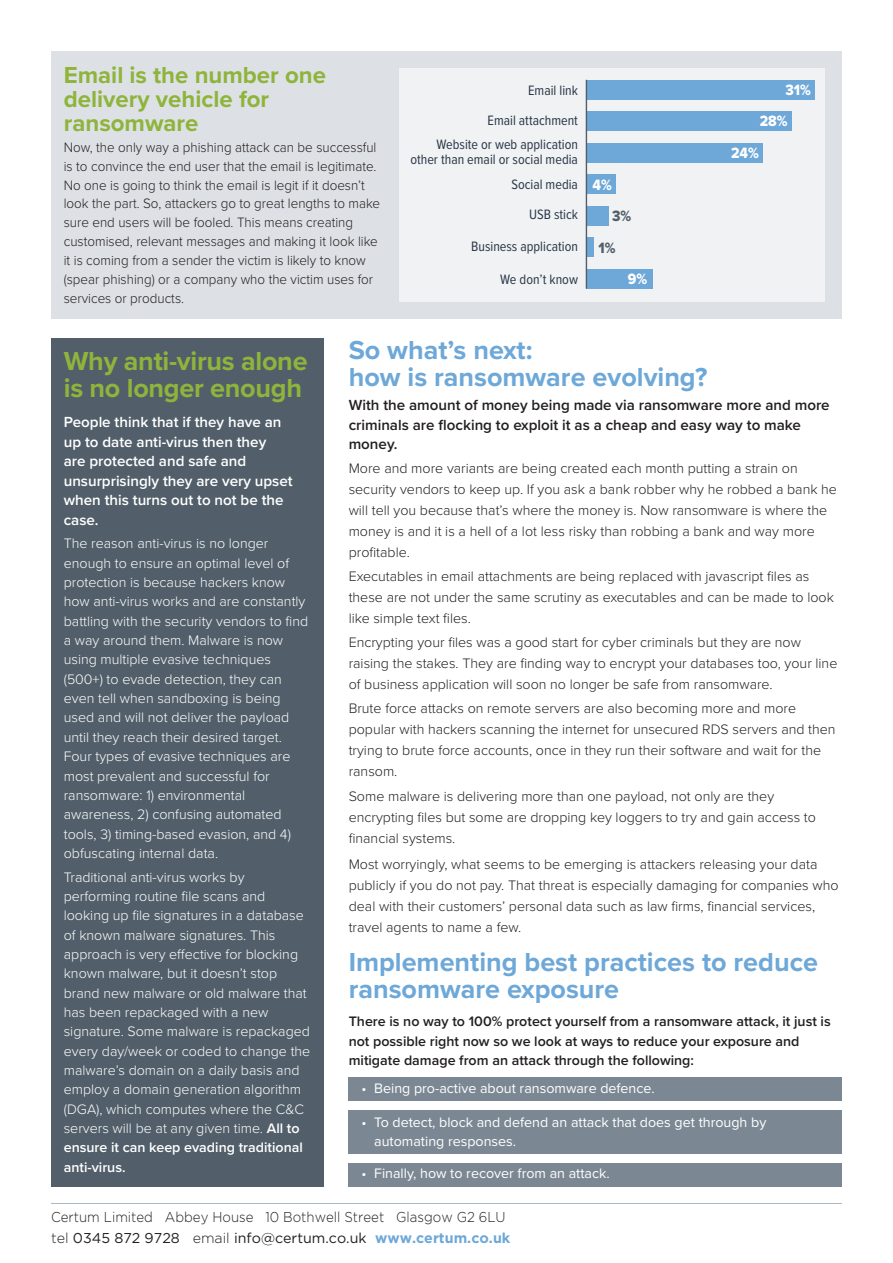
<style>
.page{position:relative;width:893px;height:1263px;background:#fff}
.page>*{position:absolute;margin:0;border:0;box-sizing:border-box;transform-origin:0 0}
.t1{font:700 27px/26.4px "Proxima Nova";color:#6da8d8}
.t2{font:700 27px/27px "Proxima Nova";letter-spacing:-.01em;color:#8eb43b}
.t3{font:700 24px/24px "Proxima Nova";color:#8eb43b}
.t4{font:15.45px/31.8px "Proxima Nova Extrabld";color:#fff;scale:.9 1}
.t5{font:15.45px/32px "Proxima Nova Extrabld";color:#525f6a;scale:.9 1}
.t6{font:600 15.15px/19.5px "Proxima Nova";color:#fff}
.t7{font:600 15.15px/19.5px "Proxima Nova";color:#231f20}
.t8{font:300 14.25px/21px "Proxima Nova";color:#231f20}
.t9{font:300 14.25px/19.4px "Proxima Nova";color:#fff}
.t10{font:600 14.25px/19.5px "Proxima Nova";color:#231f20}
.t11{font:14.25px/19.5px "Proxima Nova";color:#fff}
.t12{font:300 14.25px/20.4px "Gotham";color:#231f20;scale:.93 1}
.t13{font:300 14.1px/18.9px "Proxima Nova";color:#231f20;scale:.95 1}
.t14{font:14.1px/29.5px "Proxima Nova Cond";color:#2c3747;text-align:right}
.s1{font-weight:600}
.s2{font-weight:400}
.s3{font-weight:700;color:#6da8d8}
</style>
<div class="page">
<div style="left:349px;top:1077px;width:493px;height:24px;background:#7b8893"></div>
<div style="left:349px;top:1110px;width:493px;height:44px;background:#7b8893"></div>
<div style="left:349px;top:1163px;width:493px;height:23px;background:#7b8893"></div>
<div style="left:51px;top:338px;width:272px;height:848px;background:#525f6a"></div>
<div style="left:51px;top:51px;width:791px;height:268px;background:#dde1e5"></div>
<div style="left:400px;top:68px;width:425px;height:234px;background:#f0f2f4"></div>
<div style="left:586px;top:269px;width:66px;height:20px;background:#6ea8d8"></div>
<svg style="left:587px;top:237px;width:7px;height:20px"></svg>
<div style="left:586px;top:206px;width:22px;height:19px;background:#6ea8d8"></div>
<div style="left:586px;top:174px;width:30px;height:20px;background:#6ea8d8"></div>
<div style="left:586px;top:143px;width:177px;height:19px;background:#6ea8d8"></div>
<div style="left:586px;top:111px;width:206px;height:20px;background:#6ea8d8"></div>
<div style="left:586px;top:80px;width:228px;height:19px;background:#6ea8d8"></div>
<hr style="left:586px;top:80px;width:1px;height:209px;background:#525f6a">
<hr style="left:51px;top:1203px;width:791px;height:1px;background:#acb6be">
<h2 class="t3" style="left:64px;top:65px;width:264px">Email is the number one delivery vehicle for ransomware</h2>
<p class="t13" style="left:64px;top:139px;width:334px">Now, the only way a phishing attack can be successful is to convince the end user that the email is legitimate.<br>No one is going to think the email is legit if it doesn’t look the part. So, attackers go to great lengths to make sure end users will be fooled. This means creating customised, relevant messages and making it look like it is coming from a sender the victim is likely to know (spear phishing) or a company who the victim uses for services or products.</p>
<p class="t14" style="left:488px;top:75px;width:92px">Email link<br>Email attachment</p>
<p class="t14" style="left:410px;top:136px;width:169px;line-height:15.5px">Website or web application other than email or social media</p>
<p class="t14" style="left:511px;top:169px;width:68px;line-height:30.3px">Social media<br>USB stick</p>
<p class="t14" style="left:471px;top:232px;width:108px">Business application</p>
<p class="t14" style="left:500px;top:264px;width:79px">We don’t know</p>
<p class="t4" style="left:592px;top:169px;width:23px">4%</p>
<p class="t5" style="left:599px;top:200px;width:38px;text-indent:13px">3%<br>1%</p>
<p class="t4" style="left:628px;top:263px;width:23px">9%</p>
<p class="t4" style="left:760px;top:74px;width:58px;text-indent:26px">31%<br>28%</p>
<p class="t4" style="left:731px;top:137px;width:32px">24%</p>
<h1 class="t2" style="left:64px;top:350px;width:245px">Why anti-virus alone is no longer enough</h1>
<p class="t6" style="left:64px;top:414px;width:230px">People think that if they have an up to date anti-virus then they<br>are protected and safe and unsurprisingly they are very upset when this turns out to not be the case.</p>
<p class="t9" style="left:64px;top:535px;width:246px">The reason anti-virus is no longer enough to ensure an optimal level of protection is because hackers know how anti-virus works and are constantly battling with the security vendors to find a way around them. Malware is now using multiple evasive techniques (500+) to evade detection, they can even tell when sandboxing is being used and will not deliver the payload until they reach their desired target.<br>Four types of evasive techniques are most prevalent and successful for ransomware: 1) environmental awareness, 2) confusing automated tools, 3) timing-based evasion, and 4) obfuscating internal data.</p>
<p class="t9" style="left:64px;top:868px;width:248px">Traditional anti-virus works by performing routine file scans and looking up file signatures in a database of known malware signatures. This approach is very effective for blocking known malware, but it doesn’t stop brand new malware or old malware that has been repackaged with a new signature. Some malware is repackaged every day/week or coded to change the malware’s domain on a daily basis and employ a domain generation algorithm (DGA), which computes where the C&amp;C servers will be at any given time. <span class="s1">All to ensure it can keep evading traditional anti-virus.</span></p>
<h1 class="t1" style="left:349px;top:339px;width:360px">So what’s next:<br>how is ransomware evolving?</h1>
<p class="t7" style="left:349px;top:397px;width:483px">With the amount of money being made via ransomware more and more criminals are flocking to exploit it as a cheap and easy way to make money.</p>
<p class="t8" style="left:349px;top:459px;width:490px">More and more variants are being created each month putting a strain on security vendors to keep up. If you ask a bank robber why he robbed a bank he will tell you because that’s where the money is. Now ransomware is where the money is and it is a hell of a lot less risky than robbing a bank and way more profitable.</p>
<p class="t8" style="left:349px;top:567px;width:487px">Executables in email attachments are being replaced with javascript files as these are not under the same scrutiny as executables and can be made to look like simple text files.</p>
<p class="t8" style="left:349px;top:633px;width:490px">Encrypting your files was a good start for cyber criminals but they are now raising the stakes. They are finding way to encrypt your databases too, your line of business application will soon no longer be safe from ransomware.</p>
<p class="t8" style="left:349px;top:699px;width:488px">Brute force attacks on remote servers are also becoming more and more popular with hackers scanning the internet for unsecured RDS servers and then trying to brute force accounts, once in they run their software and wait for the ransom.</p>
<p class="t8" style="left:349px;top:787px;width:469px">Some malware is delivering more than one payload, not only are they encrypting files but some are dropping key loggers to try and gain access to financial systems.</p>
<p class="t8" style="left:349px;top:855px;width:491px">Most worryingly, what seems to be emerging is attackers releasing your data publicly if you do not pay. That threat is especially damaging for companies who deal with their customers’ personal data such as law firms, financial services, travel agents to name a few.</p>
<h1 class="t1" style="left:349px;top:951px;width:471px;line-height:27px">Implementing best practices to reduce ransomware exposure</h1>
<p class="t10" style="left:349px;top:1013px;width:484px">There is no way to 100% protect yourself from a ransomware attack, it just is not possible right now so we look at ways to reduce your exposure and mitigate damage from an attack through the following:</p>
<p class="t11" style="left:361px;top:1080px;width:295px">• Being pro-active about ransomware defence.</p>
<p class="t11" style="left:374px;top:1113px;width:394px;text-indent:-13px">• To detect, block and defend an attack that does get through by automating responses.</p>
<p class="t11" style="left:361px;top:1165px;width:250px">• Finally, how to recover from an attack.</p>
<p class="t12" style="left:51px;top:1208px;width:495px">Certum Limited Abbey House 10 Bothwell Street Glasgow G2 6LU tel <span class="s2">0345 872 9728</span> email <span class="s2">info@certum.co.uk</span> <span class="s3">www.certum.co.uk</span></p>
</div>
